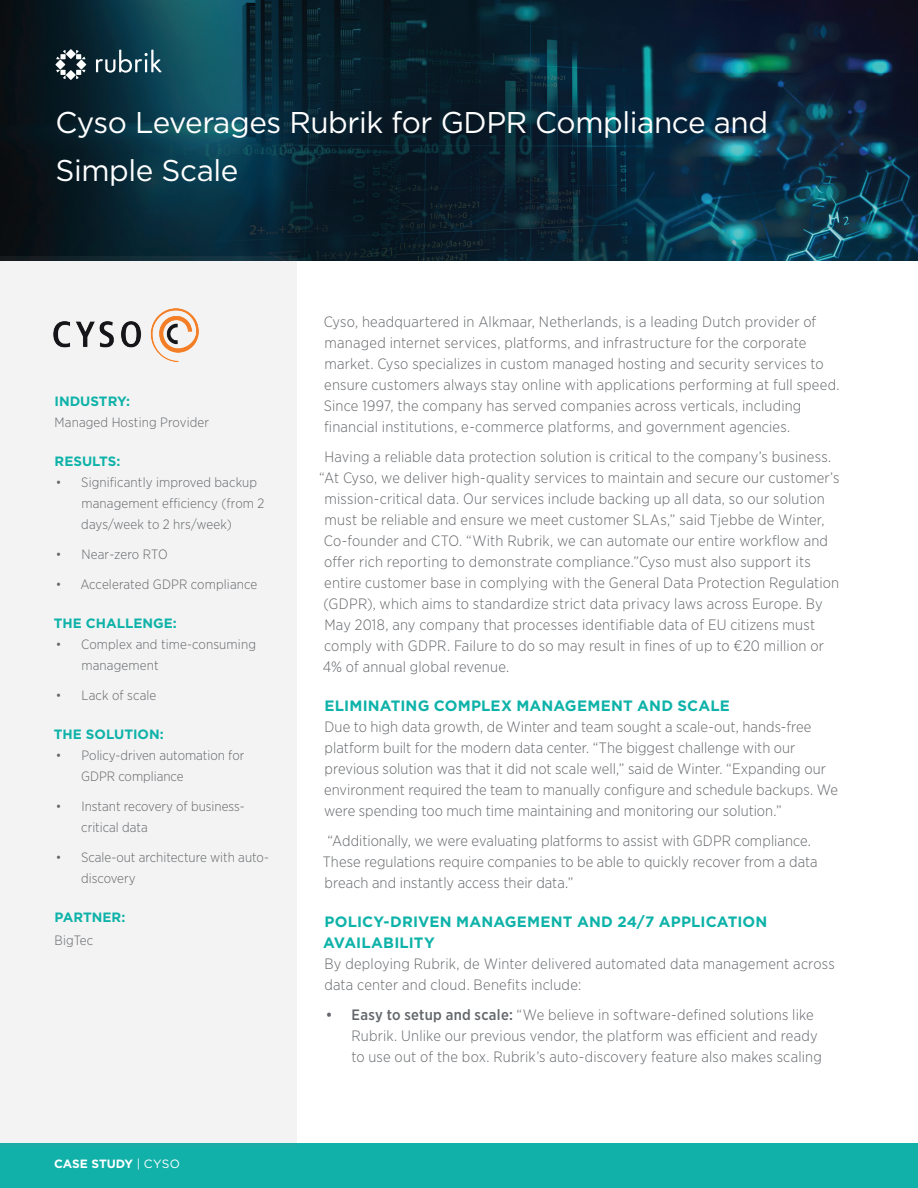
<style>
.page{position:relative;width:918px;height:1188px;background:#fff}
.page>*{position:absolute;margin:0;border:0;box-sizing:border-box;transform-origin:0 0}
.t1{font:30px/48px "Gotham";letter-spacing:-.015em;color:#fff}
.t2{font:300 15px/21px "Gotham Narrow";letter-spacing:.01em;color:#63666a}
.t3{font:700 15px/21px "Gotham";letter-spacing:.01em;color:#0db2a8}
.t4{font:300 13.5px/21px "Gotham Narrow";color:#63666a}
.t5{font:700 13.5px "Gotham";color:#0db2a8}
.t6{font:700 12px "Gotham";color:#fff}
.s1{font-weight:400}
.s2{font-weight:500}
</style>
<div class="page">
<img style="left:0;top:0;width:918px;height:260px">
<div style="left:0;top:1143px;width:918px;height:45px;background:#11b1aa"></div>
<svg style="left:66px;top:49px;width:10px;height:10px"></svg>
<svg style="left:66px;top:70px;width:10px;height:10px"></svg>
<svg style="left:76px;top:60px;width:10px;height:9px"></svg>
<svg style="left:56px;top:50px;width:10px;height:9px"></svg>
<svg style="left:76px;top:70px;width:9px;height:9px"></svg>
<svg style="left:56px;top:70px;width:10px;height:9px"></svg>
<svg style="left:76px;top:50px;width:9px;height:9px"></svg>
<svg style="left:55px;top:60px;width:10px;height:9px"></svg>
<svg style="left:96px;top:50px;width:66px;height:23px"></svg>
<div style="left:0;top:256px;width:297px;height:892px;background:#f3f3f3"></div>
<img style="left:53px;top:308px;width:146px;height:55px">
<h1 class="t1" style="left:56px;top:98px;width:714px">Cyso Leverages Rubrik for GDPR Compliance and<br>Simple Scale</h1>
<p class="t5" style="left:55px;top:392px;width:77px">INDUSTRY:</p>
<p class="t4" style="left:55px;top:411px;width:156px">Managed Hosting Provider</p>
<p class="t5" style="left:55px;top:452px;width:67px">RESULTS:</p>
<p class="t4" style="left:81px;top:471px;width:185px;text-indent:-25px">• Significantly improved backup management efficiency (from 2 days/week to 2 hrs/week)</p>
<p class="t4" style="left:56px;top:543px;width:113px">• Near-zero RTO</p>
<p class="t4" style="left:56px;top:573px;width:203px">• Accelerated GDPR compliance</p>
<p class="t5" style="left:54px;top:614px;width:125px">THE CHALLENGE:</p>
<p class="t4" style="left:82px;top:633px;width:176px;text-indent:-26px">• Complex and time-consuming management</p>
<p class="t4" style="left:56px;top:684px;width:102px">• Lack of scale</p>
<p class="t5" style="left:54px;top:725px;width:111px">THE SOLUTION:</p>
<p class="t4" style="left:81px;top:744px;width:165px;text-indent:-25px">• Policy-driven automation for<br>GDPR compliance</p>
<p class="t4" style="left:81px;top:795px;width:165px;text-indent:-25px">• Instant recovery of business&shy;critical data</p>
<p class="t4" style="left:81px;top:846px;width:189px;text-indent:-25px">• Scale-out architecture with auto&shy;discovery</p>
<p class="t5" style="left:55px;top:908px;width:72px">PARTNER:</p>
<p class="t4" style="left:55px;top:929px;width:40px">BigTec</p>
<p class="t6" style="left:54px;top:1156px;width:128px">CASE STUDY <span class="s1">| CYSO</span></p>
<p class="t2" style="left:324px;top:311px;width:517px">Cyso, headquartered in Alkmaar, Netherlands, is a leading Dutch provider of managed internet services, platforms, and infrastructure for the corporate market. Cyso specializes in custom managed hosting and security services to ensure customers always stay online with applications performing at full speed.<br>Since 1997, the company has served companies across verticals, including financial institutions, e-commerce platforms, and government agencies.</p>
<p class="t2" style="left:324px;top:446px;width:508px">Having a reliable data protection solution is critical to the company’s business.</p>
<p class="t2" style="left:319px;top:467px;width:522px">“At Cyso, we deliver high-quality services to maintain and secure our customer’s</p>
<p class="t2" style="left:325px;top:488px;width:502px">mission-critical data. Our services include backing up all data, so our solution</p>
<p class="t2" style="left:325px;top:509px;width:501px">must be reliable and ensure we meet customer SLAs,” said Tjebbe de Winter,</p>
<p class="t2" style="left:324px;top:530px;width:506px">Co-founder and CTO. “With Rubrik, we can automate our entire workflow and</p>
<p class="t2" style="left:324px;top:551px;width:488px">offer rich reporting to demonstrate compliance.”Cyso must also support its</p>
<p class="t2" style="left:324px;top:572px;width:517px">entire customer base in complying with the General Data Protection Regulation</p>
<p class="t2" style="left:324px;top:593px;width:501px">(GDPR), which aims to standardize strict data privacy laws across Europe. By</p>
<p class="t2" style="left:324px;top:614px;width:492px">May 2018, any company that processes identifiable data of EU citizens must</p>
<p class="t2" style="left:324px;top:635px;width:501px">comply with GDPR. Failure to do so may result in fines of up to €20 million or</p>
<p class="t2" style="left:323px;top:656px;width:188px">4% of annual global revenue.</p>
<p class="t3" style="left:325px;top:695px;width:407px">ELIMINATING COMPLEX MANAGEMENT AND SCALE</p>
<p class="t2" style="left:324px;top:716px;width:516px">Due to high data growth, de Winter and team sought a scale-out, hands-free platform built for the modern data center. “The biggest challenge with our previous solution was that it did not scale well,” said de Winter. “Expanding our environment required the team to manually configure and schedule backups. We were spending too much time maintaining and monitoring our solution.”</p>
<p class="t2" style="left:323px;top:830px;width:496px;text-indent:5px">“Additionally, we were evaluating platforms to assist with GDPR compliance.<br>These regulations require companies to be able to quickly recover from a data breach and instantly access their data.”</p>
<p class="t3" style="left:323px;top:911px;width:446px">POLICY-DRIVEN MANAGEMENT AND 24/7 APPLICATION<br>AVAILABILITY</p>
<p class="t2" style="left:324px;top:953px;width:512px">By deploying Rubrik, de Winter delivered automated data management across data center and cloud. Benefits include:</p>
<p class="t2" style="left:351px;top:1004px;width:472px;text-indent:-26px"><span class="s2">• Easy to setup and scale:</span> “We believe in software-defined solutions like<br>Rubrik. Unlike our previous vendor, the platform was efficient and ready to use out of the box. Rubrik’s auto-discovery feature also makes scaling</p>
</div>
